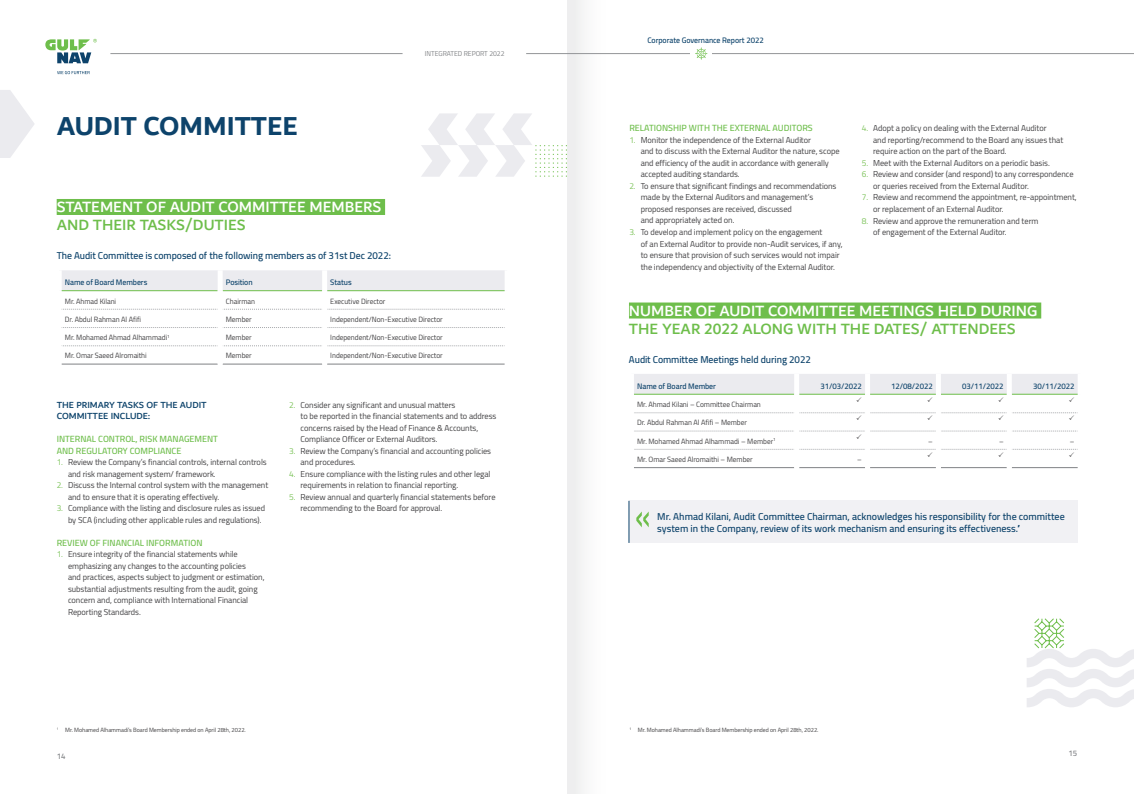
<style>
.page{position:relative;width:1134px;height:794px;background:#fff}
.page>*{position:absolute;margin:0;border:0;box-sizing:border-box;transform-origin:0 0}
.t1{font:700 28px "Dubai";color:#0d436b}
.t2{font:500 16px "Dubai";color:#fff}
.t3{font:500 16px "Dubai";color:#6ebe4b}
.t4{font:600 10px/12px "Cairo";letter-spacing:-.005em;color:#0d436b}
.t5{font:500 9.5px/11.5px "Dubai";color:#0d436b}
.t6{font:600 9px/11.5px "Cairo";color:#6ebe4b}
.t7{font:8.5px/11.5px "Cairo";letter-spacing:-.005em;color:#414042}
.t8{font:600 8px "Cairo";letter-spacing:-.005em;color:#0d436b}
.t9{font:600 8px "Cairo";color:#808285}
.t10{font:7.5px "Cairo";letter-spacing:-.005em;color:#414042}
.t11{font:7px "Cairo";letter-spacing:-.005em;color:#808285}
.t12{font:6px "Cairo";letter-spacing:-.005em;color:#414042}
.s1{color:#7dc35b}
</style>
<div class="page">
<div style="left:57px;top:199px;width:328px;height:16px;background:#6ebe4b"></div>
<div style="left:62px;top:270px;width:443px;height:20px;background:#ebebef"></div>
<svg style="left:62px;top:309px;width:443px;height:1px"></svg>
<svg style="left:62px;top:327px;width:443px;height:1px"></svg>
<hr style="left:62px;top:290px;width:156px;height:1px;background:#6ebe4b">
<hr style="left:223px;top:290px;width:99px;height:1px;background:#6ebe4b">
<hr style="left:327px;top:290px;width:178px;height:1px;background:#6ebe4b">
<svg style="left:63px;top:346px;width:440px;height:1px"></svg>
<hr style="left:62px;top:364px;width:156px;height:1px;background:#808285">
<hr style="left:223px;top:364px;width:99px;height:1px;background:#808285">
<hr style="left:327px;top:364px;width:178px;height:1px;background:#808285">
<div style="left:218px;top:270px;width:5px;height:21px;background:#fff"></div>
<div style="left:322px;top:270px;width:5px;height:21px;background:#fff"></div>
<div style="left:218px;top:309px;width:5px;height:18px;background:#fff"></div>
<div style="left:322px;top:309px;width:5px;height:18px;background:#fff"></div>
<div style="left:218px;top:327px;width:5px;height:19px;background:#fff"></div>
<div style="left:322px;top:327px;width:5px;height:19px;background:#fff"></div>
<div style="left:218px;top:346px;width:5px;height:18px;background:#fff"></div>
<div style="left:322px;top:346px;width:5px;height:18px;background:#fff"></div>
<div style="left:629px;top:302px;width:412px;height:16px;background:#6ebe4b"></div>
<hr style="left:634px;top:467px;width:160px;height:1px;background:#808285">
<hr style="left:799px;top:467px;width:66px;height:1px;background:#808285">
<hr style="left:870px;top:467px;width:66px;height:1px;background:#808285">
<hr style="left:941px;top:467px;width:66px;height:1px;background:#808285">
<hr style="left:1012px;top:467px;width:66px;height:1px;background:#808285">
<div style="left:629px;top:501px;width:449px;height:42px;background:#f1f1f4"></div>
<hr style="left:628px;top:501px;width:1px;height:42px;background:#0d436b">
<svg style="left:636px;top:511px;width:13px;height:16px"></svg>
<svg style="left:421px;top:113px;width:146px;height:64px"></svg>
<svg style="left:0;top:90px;width:34px;height:68px"></svg>
<svg style="left:1027px;top:618px;width:107px;height:89px"></svg>
<div style="left:567px;top:0;width:42px;height:794px;background:#f8f8f8"></div>
<hr style="left:567px;top:53px;width:567px;height:1px;background:#939598">
<hr style="left:110px;top:53px;width:293px;height:1px;background:#939598">
<hr style="left:526px;top:53px;width:41px;height:1px;background:#939598">
<hr style="left:691px;top:52px;width:21px;height:3px;background:#fff">
<svg style="left:695px;top:47px;width:12px;height:13px"></svg>
<svg style="left:45px;top:39px;width:52px;height:24px"></svg>
<svg style="left:57px;top:71px;width:33px;height:3px"></svg>
<svg style="left:634px;top:374px;width:444px;height:21px;background:#e6e9e8"></svg>
<svg style="left:634px;top:412px;width:444px;height:2px"></svg>
<svg style="left:634px;top:431px;width:444px;height:1px"></svg>
<svg style="left:634px;top:449px;width:444px;height:1px"></svg>
<h1 class="t1" style="left:57px;top:109px;width:243px">AUDIT COMMITTEE</h1>
<p class="t11" style="left:425px;top:48px;width:81px">INTEGRATED REPORT 2022</p>
<h2 class="t2" style="left:57px;top:197px;width:326px">STATEMENT OF AUDIT COMMITTEE MEMBERS</h2>
<h2 class="t3" style="left:57px;top:215px;width:191px">AND THEIR TASKS/DUTIES</h2>
<p class="t4" style="left:57px;top:249px;width:336px">The Audit Committee is composed of the following members as of 31st Dec 2022:</p>
<p class="t8" style="left:65px;top:275px;width:84px">Name of Board Members</p>
<p class="t8" style="left:226px;top:275px;width:28px">Position</p>
<p class="t8" style="left:330px;top:275px;width:23px">Status</p>
<p class="t10" style="left:65px;top:295px;width:53px">Mr. Ahmad Kilani</p>
<p class="t10" style="left:226px;top:295px;width:31px">Chairman</p>
<p class="t10" style="left:330px;top:295px;width:57px">Executive Director</p>
<p class="t10" style="left:65px;top:313px;width:78px">Dr. Abdul Rahman Al Afifi</p>
<p class="t10" style="left:226px;top:313px;width:27px">Member</p>
<p class="t10" style="left:330px;top:313px;width:114px">Independent/Non-Executive Director</p>
<p class="t10" style="left:65px;top:331px;width:106px">Mr. Mohamed Ahmad Alhammadi<sup>1</sup></p>
<p class="t10" style="left:226px;top:331px;width:27px">Member</p>
<p class="t10" style="left:330px;top:331px;width:114px">Independent/Non-Executive Director</p>
<p class="t10" style="left:65px;top:349px;width:83px">Mr. Omar Saeed Alromaithi</p>
<p class="t10" style="left:226px;top:349px;width:27px">Member</p>
<p class="t10" style="left:330px;top:349px;width:114px">Independent/Non-Executive Director</p>
<p class="t5" style="left:57px;top:398px;width:152px">THE PRIMARY TASKS OF THE AUDIT<br>COMMITTEE INCLUDE:</p>
<p class="t6" style="left:57px;top:433px;width:163px">INTERNAL CONTROL, RISK MANAGEMENT<br>AND REGULATORY COMPLIANCE</p>
<p class="t7" style="left:68px;top:456px;width:200px;text-indent:-11px"><span class="s1">1.</span> Review the Company’s financial controls, internal controls and risk management system/ framework.</p>
<p class="t7" style="left:68px;top:479px;width:202px;text-indent:-11px"><span class="s1">2.</span> Discuss the Internal control system with the management and to ensure that it is operating effectively.</p>
<p class="t7" style="left:68px;top:502px;width:199px;text-indent:-11px"><span class="s1">3.</span> Compliance with the listing and disclosure rules as issued by SCA (including other applicable rules and regulations).</p>
<p class="t6" style="left:57px;top:536px;width:147px">REVIEW OF FINANCIAL INFORMATION</p>
<p class="t7" style="left:68px;top:548px;width:198px;text-indent:-11px"><span class="s1">1.</span> Ensure integrity of the financial statements while emphasizing any changes to the accounting policies<br>and practices, aspects subject to judgment or estimation, substantial adjustments resulting from the audit, going concern and, compliance with International Financial Reporting Standards.</p>
<p class="t7" style="left:300px;top:399px;width:197px;text-indent:-11px"><span class="s1">2.</span> Consider any significant and unusual matters<br>to be reported in the financial statements and to address concerns raised by the Head of Finance &amp; Accounts, Compliance Officer or External Auditors.</p>
<p class="t7" style="left:300px;top:445px;width:192px;text-indent:-11px"><span class="s1">3.</span> Review the Company’s financial and accounting policies and procedures.</p>
<p class="t7" style="left:300px;top:468px;width:192px;text-indent:-11px"><span class="s1">4.</span> Ensure compliance with the listing rules and other legal requirements in relation to financial reporting.</p>
<p class="t7" style="left:300px;top:491px;width:197px;text-indent:-11px"><span class="s1">5.</span> Review annual and quarterly financial statements before recommending to the Board for approval.</p>
<p class="t12" style="left:57px;top:725px;width:191px"><sup>1</sup> Mr. Mohamed Alhammadi’s Board Membership ended on April 28th, 2022.</p>
<p class="t9" style="left:57px;top:749px;width:10px">14</p>
<p class="t8" style="left:647px;top:33px;width:118px">Corporate Governance Report 2022</p>
<p class="t6" style="left:629px;top:122px;width:185px">RELATIONSHIP WITH THE EXTERNAL AUDITORS</p>
<p class="t7" style="left:641px;top:134px;width:200px;text-indent:-11px"><span class="s1">1.</span> Monitor the independence of the External Auditor<br>and to discuss with the External Auditor the nature, scope and efficiency of the audit in accordance with generally accepted auditing standards.</p>
<p class="t7" style="left:641px;top:180px;width:197px;text-indent:-11px"><span class="s1">2.</span> To ensure that significant findings and recommendations made by the External Auditors and management’s proposed responses are received, discussed<br>and appropriately acted on.</p>
<p class="t7" style="left:641px;top:226px;width:203px;text-indent:-11px"><span class="s1">3.</span> To develop and implement policy on the engagement<br>of an External Auditor to provide non-Audit services, if any, to ensure that provision of such services would not impair the independency and objectivity of the External Auditor.</p>
<p class="t7" style="left:873px;top:123px;width:192px;text-indent:-11px"><span class="s1">4.</span> Adopt a policy on dealing with the External Auditor<br>and reporting/recommend to the Board any issues that require action on the part of the Board.</p>
<p class="t7" style="left:862px;top:157px;width:189px"><span class="s1">5.</span> Meet with the External Auditors on a periodic basis.</p>
<p class="t7" style="left:873px;top:169px;width:202px;text-indent:-11px"><span class="s1">6.</span> Review and consider (and respond) to any correspondence or queries received from the External Auditor.</p>
<p class="t7" style="left:873px;top:192px;width:205px;text-indent:-11px"><span class="s1">7.</span> Review and recommend the appointment, re-appointment, or replacement of an External Auditor.</p>
<p class="t7" style="left:873px;top:215px;width:167px;text-indent:-11px"><span class="s1">8.</span> Review and approve the remuneration and term of engagement of the External Auditor.</p>
<h2 class="t2" style="left:629px;top:301px;width:410px">NUMBER OF AUDIT COMMITTEE MEETINGS HELD DURING</h2>
<h2 class="t3" style="left:629px;top:319px;width:388px">THE YEAR 2022 ALONG WITH THE DATES/ ATTENDEES</h2>
<p class="t4" style="left:629px;top:353px;width:183px">Audit Committee Meetings held during 2022</p>
<p class="t8" style="left:637px;top:379px;width:80px">Name of Board Member</p>
<p class="t8" style="left:820px;top:379px;width:43px">31/03/2022</p>
<p class="t8" style="left:891px;top:379px;width:43px">12/08/2022</p>
<p class="t8" style="left:962px;top:379px;width:43px">03/11/2022</p>
<p class="t8" style="left:1033px;top:379px;width:43px">30/11/2022</p>
<p class="t10" style="left:637px;top:398px;width:125px">Mr. Ahmad Kilani – Committee Chairman</p>
<p class="t10" style="left:637px;top:416px;width:111px">Dr. Abdul Rahman Al Afifi – Member</p>
<p class="t10" style="left:637px;top:435px;width:140px">Mr. Mohamed Ahmad Alhammadi – Member<sup>1</sup></p>
<p class="t10" style="left:928px;top:435px;width:6px">–</p>
<p class="t10" style="left:999px;top:435px;width:6px">–</p>
<p class="t10" style="left:1070px;top:435px;width:6px">–</p>
<p class="t10" style="left:637px;top:453px;width:117px">Mr. Omar Saeed Alromaithi – Member</p>
<p class="t10" style="left:857px;top:453px;width:6px">–</p>
<p class="t4" style="left:657px;top:510px;width:409px">Mr. Ahmad Kilani, Audit Committee Chairman, acknowledges his responsibility for the committee system in the Company, review of its work mechanism and ensuring its effectiveness.”</p>
<p class="t12" style="left:629px;top:725px;width:191px"><sup>1</sup> Mr. Mohamed Alhammadi’s Board Membership ended on April 28th, 2022.</p>
<p class="t9" style="left:1068px;top:746px;width:10px">15</p>
</div>
